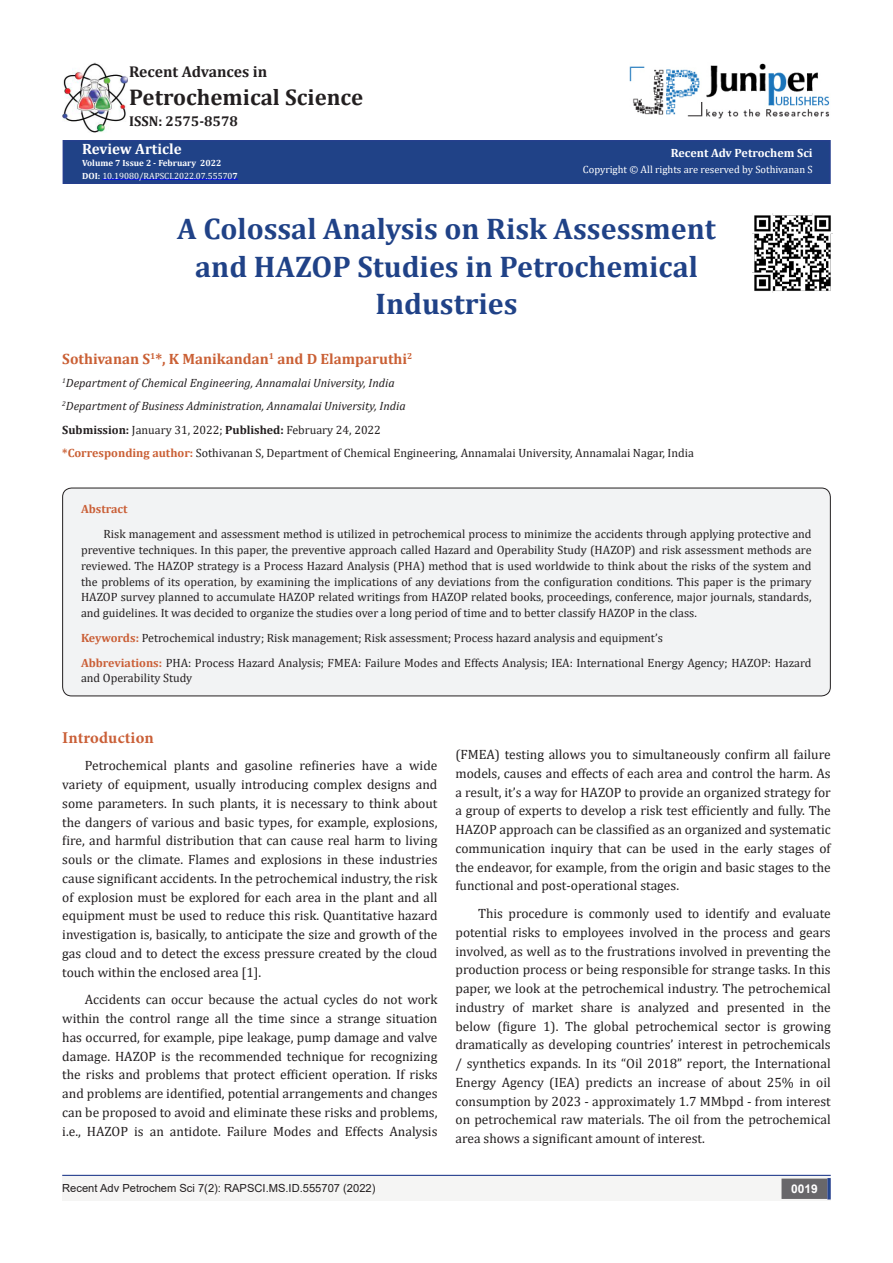
<style>
.page{position:relative;width:893px;height:1263px;background:#fff}
.page>*{position:absolute;margin:0;border:0;box-sizing:border-box;transform-origin:0 0}
.t1{font:700 30px/37.5px "Cambria";color:#204287;text-align:center}
.t2{font:700 22.8px "Cambria";color:#231f20}
.No_Spacing{font:700 16.5px "Minion Pro";letter-spacing:.005em;color:#ca5f37}
.t3{font:700 15.6px "Cambria";color:#231f20}
.t4{font:700 15px "Cambria";color:#ca6035}
.t5{font:700 15px "Cambria";color:#fff}
.t6{font:700 14.25px "Cambria";color:#231f20}
.t7{font:13.5px/18.8px "Cambria";color:#231f20;text-align:justify}
.t8{font:12px/15.8px "Cambria";color:#231f20;text-align:justify}
.t9{font:italic 12px "Cambria";color:#231f20}
.t10{font:700 12px "Cambria";color:#fff}
.t11{font:700 12px "Cambria";color:#ca5f37}
.t12{font:700 12px "Arial";color:#fff}
.t13{font:11.1px "Arial";color:#231f20}
.t14{font:10.5px "Cambria";color:#fff}
.t15{font:9px "Cambria";color:#fff}
.t16{font:700 9px "Cambria";color:#fff}
.s1{font-weight:700}
.s2{font-weight:700;color:#ca6035}
.s3{font-weight:700;color:#ca5f37}
</style>
<div class="page">
<div style="left:63px;top:141px;width:767px;height:42px;background:#204287"></div>
<hr style="left:102px;top:179px;width:131px;height:1px;background:#00f">
<div style="left:63px;top:140px;width:768px;height:44px;border:2px solid #253f8e"></div>
<div style="left:62px;top:1175px;width:525px;height:26px;background:#f5f5f4"></div>
<div style="left:490px;top:1175px;width:341px;height:26px;background:#f5f5f4"></div>
<div style="left:782px;top:1179px;width:45px;height:19px;background:#68676a"></div>
<div style="left:781px;top:1178px;width:46px;height:21px;border:2px solid #68676a"></div>
<svg style="left:827px;top:1178px;width:4px;height:21px"></svg>
<hr style="left:62px;top:1175px;width:769px;height:1px;background:#253f8e">
<img style="left:629px;top:63px;width:201px;height:56px">
<img style="left:62px;top:62px;width:66px;height:71px">
<div style="left:63px;top:488px;width:767px;height:208px;background:#f2f3f4;border-radius:9px"></div>
<div style="left:62px;top:488px;width:769px;height:208px;border:1px solid #231f20;border-radius:9px"></div>
<img style="left:753px;top:213px;width:79px;height:80px">
<p class="t3" style="left:129px;top:61px;width:140px">Recent Advances in</p>
<p class="t2" style="left:129px;top:81px;width:236px">Petrochemical Science</p>
<p class="t6" style="left:129px;top:111px;width:110px">ISSN: 2575-8578</p>
<p class="t5" style="left:82px;top:138px;width:101px">Review Article</p>
<p class="t16" style="left:82px;top:157px;width:141px">Volume 7 Issue 2 - February 2022</p>
<p class="t15" style="left:82px;top:170px;width:157px"><span class="s1">DOI:</span> 10.19080/RAPSCI.2022.07.55570<span class="s1">7</span></p>
<p class="t10" style="left:671px;top:144px;width:143px">Recent Adv Petrochem Sci</p>
<p class="t14" style="left:583px;top:163px;width:231px">Copyright © All rights are reserved by Sothivanan S</p>
<p class="t1" style="left:177px;top:209px;width:540px">A Colossal Analysis on Risk Assessment and HAZOP Studies in Petrochemical<br>Industries</p>
<p class="t4" style="left:62px;top:348px;width:352px">Sothivanan S<sup>1</sup>*, K Manikandan<sup>1</sup> and D Elamparuthi<sup>2</sup></p>
<p class="t9" style="left:62px;top:374px;width:334px"><sup>1</sup>Department of Chemical Engineering, Annamalai University, India</p>
<p class="t9" style="left:62px;top:398px;width:345px"><sup>2</sup>Department of Business Administration, Annamalai University, India</p>
<p class="t8" style="left:62px;top:422px;width:320px"><span class="s1">Submission:</span> January 31, 2022; <span class="s1">Published:</span> February 24, 2022</p>
<p class="t8" style="left:62px;top:445px;width:633px"><span class="s2">*Corresponding author:</span> Sothivanan S, Department of Chemical Engineering, Annamalai University, Annamalai Nagar, India</p>
<p class="t11" style="left:81px;top:501px;width:48px">Abstract</p>
<p class="t8" style="left:81px;top:526px;width:732px;text-indent:22px">Risk management and assessment method is utilized in petrochemical process to minimize the accidents through applying protective and preventive techniques. In this paper, the preventive approach called Hazard and Operability Study (HAZOP) and risk assessment methods are reviewed. The HAZOP strategy is a Process Hazard Analysis (PHA) method that is used worldwide to think about the risks of the system and the problems of its operation, by examining the implications of any deviations from the configuration conditions. This paper is the primary HAZOP survey planned to accumulate HAZOP related writings from HAZOP related books, proceedings, conference, major journals, standards, and guidelines. It was decided to organize the studies over a long period of time and to better classify HAZOP in the class.</p>
<p class="t8" style="left:81px;top:630px;width:583px"><span class="s3">Keywords:</span> Petrochemical industry; Risk management; Risk assessment; Process hazard analysis and equipment’s</p>
<p class="t8" style="left:81px;top:654px;width:732px"><span class="s3">Abbreviations:</span> PHA: Process Hazard Analysis; FMEA: Failure Modes and Effects Analysis; IEA: International Energy Agency; HAZOP: Hazard and Operability Study</p>
<p class="No_Spacing" style="left:62px;top:726px;width:93px">Introduction</p>
<p class="t7" style="left:62px;top:756px;width:377px;text-indent:22px">Petrochemical plants and gasoline refineries have a wide variety of equipment, usually introducing complex designs and some parameters. In such plants, it is necessary to think about the dangers of various and basic types, for example, explosions, fire, and harmful distribution that can cause real harm to living souls or the climate. Flames and explosions in these industries cause significant accidents. In the petrochemical industry, the risk of explosion must be explored for each area in the plant and all equipment must be used to reduce this risk. Quantitative hazard investigation is, basically, to anticipate the size and growth of the gas cloud and to detect the excess pressure created by the cloud touch within the enclosed area [1].</p>
<p class="t7" style="left:62px;top:990px;width:377px;text-indent:22px">Accidents can occur because the actual cycles do not work within the control range all the time since a strange situation has occurred, for example, pipe leakage, pump damage and valve damage. HAZOP is the recommended technique for recognizing the risks and problems that protect efficient operation. If risks and problems are identified, potential arrangements and changes can be proposed to avoid and eliminate these risks and problems, i.e., HAZOP is an antidote. Failure Modes and Effects Analysis</p>
<p class="t7" style="left:455px;top:745px;width:377px">(FMEA) testing allows you to simultaneously confirm all failure models, causes and effects of each area and control the harm. As a result, it’s a way for HAZOP to provide an organized strategy for a group of experts to develop a risk test efficiently and fully. The HAZOP approach can be classified as an organized and systematic communication inquiry that can be used in the early stages of the endeavor, for example, from the origin and basic stages to the functional and post-operational stages.</p>
<p class="t7" style="left:455px;top:904px;width:377px;text-indent:22px">This procedure is commonly used to identify and evaluate potential risks to employees involved in the process and gears involved, as well as to the frustrations involved in preventing the production process or being responsible for strange tasks. In this paper, we look at the petrochemical industry. The petrochemical industry of market share is analyzed and presented in the below (figure 1). The global petrochemical sector is growing dramatically as developing countries’ interest in petrochemicals / synthetics expands. In its “Oil 2018” report, the International Energy Agency (IEA) predicts an increase of about 25% in oil consumption by 2023 - approximately 1.7 MMbpd - from interest on petrochemical raw materials. The oil from the petrochemical area shows a significant amount of interest.</p>
<p class="t13" style="left:62px;top:1180px;width:315px">Recent Adv Petrochem Sci 7(2): RAPSCI.MS.ID.555707 (2022)</p>
<p class="t12" style="left:791px;top:1180px;width:28px">0019</p>
</div>
